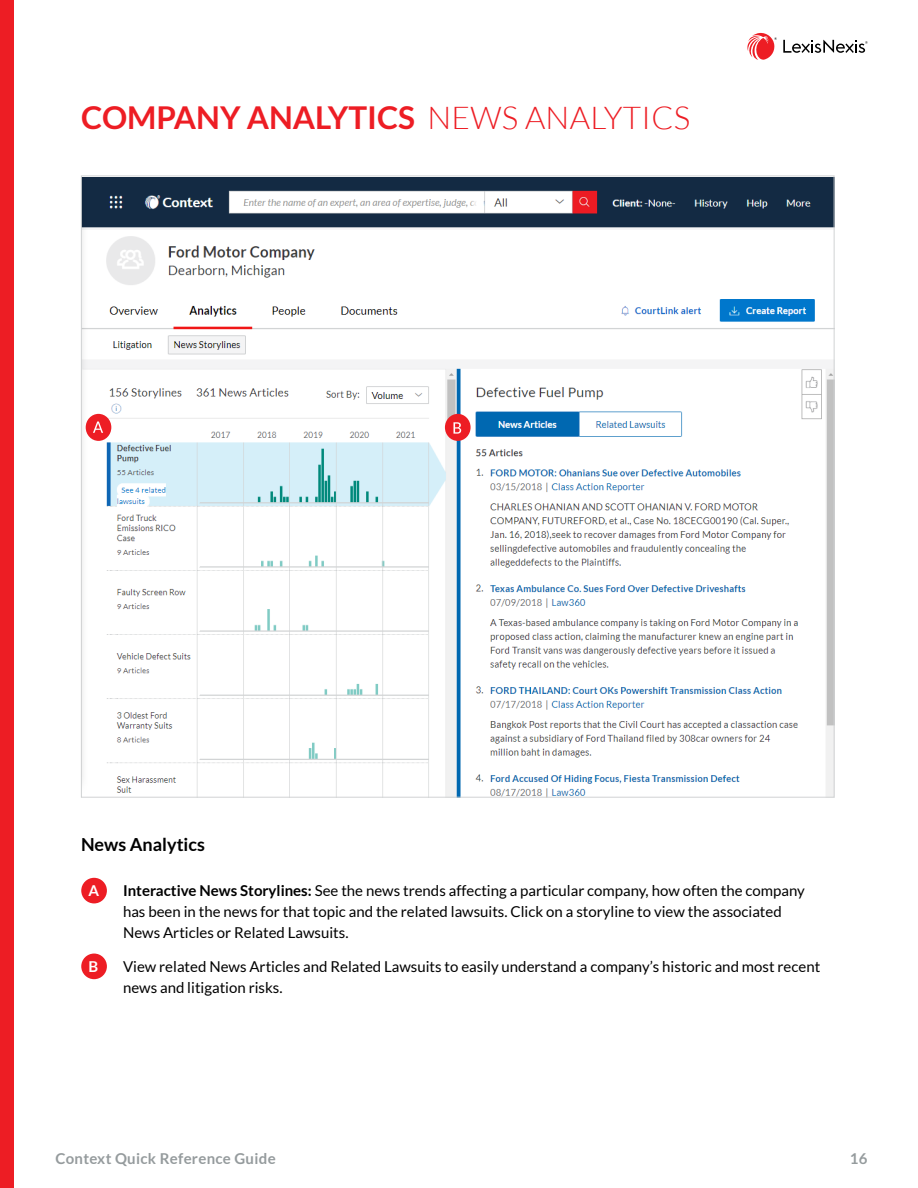
<style>
.page{position:relative;width:918px;height:1188px;background:#fff}
.page>*{position:absolute;margin:0;border:0;box-sizing:border-box;transform-origin:0 0}
.t1{font:700 31.5px "Lato";color:#ed1d24}
.t2{font:700 18px "Lato";color:#000}
.t3{font:15px/21px "Lato";color:#000}
.t4{font:700 15px "Lato";letter-spacing:.02em;color:#959b9d}
.t5{font:700 15px "Lato";color:#fff}
.s1{font-weight:300}
.s2{font-weight:700}
</style>
<div class="page">
<div style="left:0;top:0;width:14px;height:1188px;background:#ed1d24"></div>
<svg style="left:783px;top:40px;width:85px;height:13px"></svg>
<svg style="left:747px;top:32px;width:30px;height:28px"></svg>
<img style="left:83px;top:178px;width:750px;height:618px">
<div style="left:445px;top:414px;width:26px;height:27px;background:#ed1d24;border-radius:50%"></div>
<svg style="left:453px;top:422px;width:8px;height:12px"></svg>
<div style="left:86px;top:414px;width:25px;height:27px;background:#ed1d24;border-radius:50%"></div>
<svg style="left:93px;top:422px;width:10px;height:11px"></svg>
<div style="left:81px;top:878px;width:26px;height:25px;background:#ed1d24;border-radius:50%"></div>
<div style="left:81px;top:954px;width:26px;height:25px;background:#ed1d24;border-radius:50%"></div>
<h1 class="t1" style="left:81px;top:100px;width:611px">COMPANY ANALYTICS <span class="s1">NEWS ANALYTICS</span></h1>
<p class="t2" style="left:81px;top:835px;width:125px">News Analytics</p>
<p class="t5" style="left:88px;top:882px;width:12px">A</p>
<p class="t3" style="left:123px;top:880px;width:683px"><span class="s2">Interactive News Storylines:</span> See the news trends affecting a particular company, how often the company has been in the news for that topic and the related lawsuits. Click on a storyline to view the associated<br>News Articles or Related Lawsuits.</p>
<p class="t5" style="left:89px;top:958px;width:11px">B</p>
<p class="t3" style="left:123px;top:956px;width:699px">View related News Articles and Related Lawsuits to easily understand a company’s historic and most recent news and litigation risks.</p>
<p class="t4" style="left:55px;top:1149px;width:222px">Context Quick Reference Guide</p>
<p class="t4" style="left:850px;top:1149px;width:19px">16</p>
</div>
